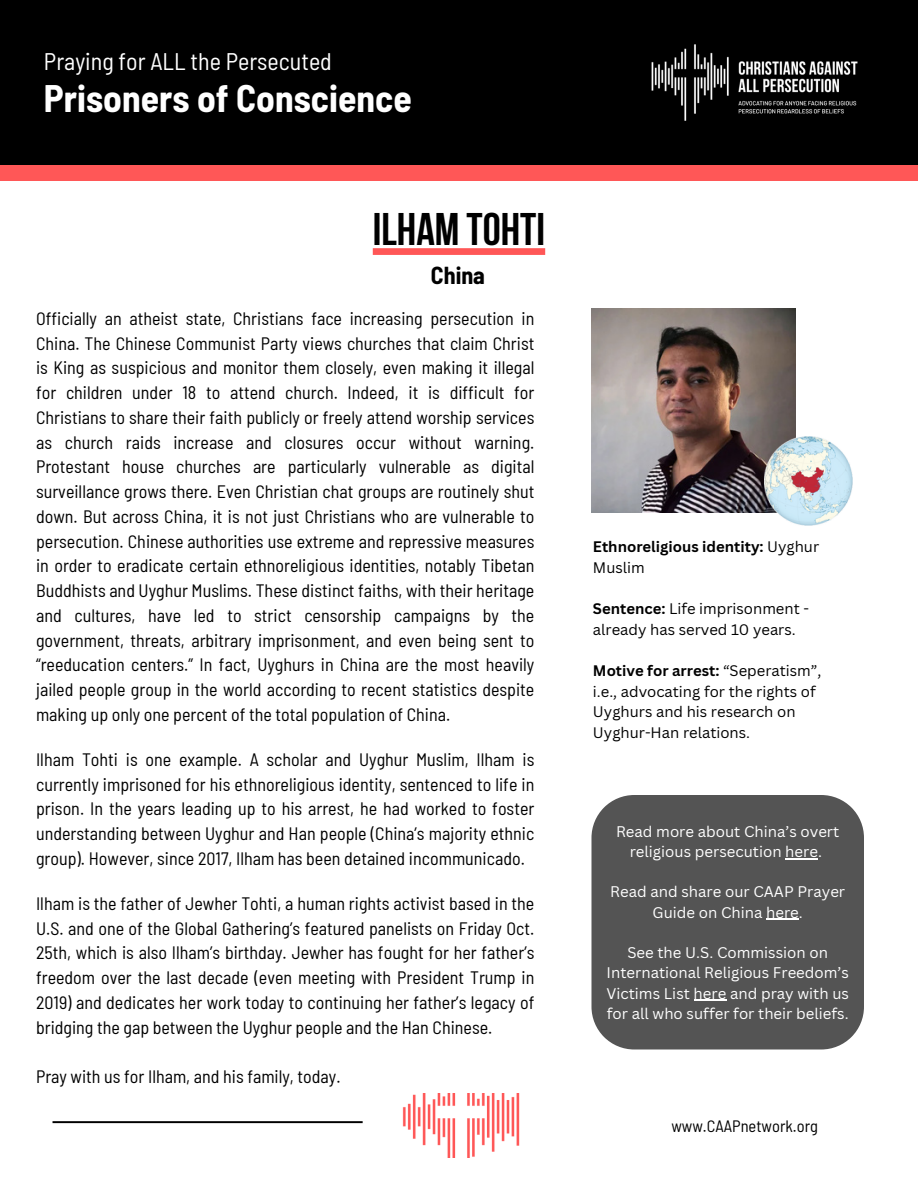
<style>
.page{position:relative;width:918px;height:1188px;background:#fff}
.page>*{position:absolute;margin:0;border:0;box-sizing:border-box;transform-origin:0 0}
.t1{font:700 45.6px "Bebas Neue";color:#000}
.t2{font:700 semi-condensed 37.5px "Barlow";color:#fff}
.t3{font:700 37.5px "Bebas Neue";color:#fff}
.t4{font:semi-condensed 24px "Barlow";color:#fff}
.t5{font:700 semi-condensed 24px "Barlow";color:#000}
.t6{font:semi-condensed 18px/24.8px "Barlow";color:#000;text-align:justify}
.t7{font:semi-condensed 16.5px "Barlow";color:#000}
.t8{font:15px/20.2px "Canva Sans";color:#fff;text-align:center}
.t9{font:14.85px/20.7px "Canva Sans";color:#000}
.t10{font:700 14.85px/20.7px "Canva Sans";color:#000}
.s1{font-weight:400}
.s2{font-weight:700}
</style>
<div class="page">
<hr style="left:53px;top:1121px;width:310px;height:2px;background:#000">
<img style="left:402px;top:1093px;width:118px;height:65px">
<div style="left:373px;top:248px;width:172px;height:7px;background:#ff5757"></div>
<div style="left:0;top:41px;width:918px;height:140px;background:#ff5757"></div>
<div style="left:0;top:0;width:918px;height:164px;background:#000"></div>
<img style="left:651px;top:44px;width:207px;height:77px">
<div style="left:591px;top:795px;width:273px;height:255px;background:#545454"></div>
<hr style="left:785px;top:858px;width:33px;height:1px;background:#fff">
<hr style="left:766px;top:919px;width:33px;height:1px;background:#fff">
<hr style="left:694px;top:1000px;width:32px;height:1px;background:#fff">
<img style="left:591px;top:309px;width:204px;height:203px">
<img style="left:764px;top:437px;width:89px;height:89px">
<p class="t4" style="left:44px;top:46px;width:289px">Praying for ALL the Persecuted</p>
<p class="t2" style="left:44px;top:74px;width:369px">Prisoners of Conscience</p>
<h2 class="t3" style="left:59px;top:62px;width:184px">FEBRUARY2024</h2>
<p class="t1" style="left:373px;top:211px;width:174px">ILHAM TOHTI</p>
<p class="t5" style="left:431px;top:260px;width:56px">China</p>
<p class="t6" style="left:36px;top:305px;width:500px">Officially an atheist state, Christians face increasing persecution in China. The Chinese Communist Party views churches that claim Christ is King as suspicious and monitor them closely, even making it illegal for children under 18 to attend church. Indeed, it is difficult for Christians to share their faith publicly or freely attend worship services as church raids increase and closures occur without warning.<br>Protestant house churches are particularly vulnerable as digital surveillance grows there. Even Christian chat groups are routinely shut down. But across China, it is not just Christians who are vulnerable to persecution. Chinese authorities use extreme and repressive measures in order to eradicate certain ethnoreligious identities, notably Tibetan Buddhists and Uyghur Muslims. These distinct faiths, with their heritage and cultures, have led to strict censorship campaigns by the government, threats, arbitrary imprisonment, and even being sent to “reeducation centers.” In fact, Uyghurs in China are the most heavily jailed people group in the world according to recent statistics despite making up only one percent of the total population of China.</p>
<p class="t6" style="left:36px;top:746px;width:500px">Ilham Tohti is one example. A scholar and Uyghur Muslim, Ilham is currently imprisoned for his ethnoreligious identity, sentenced to life in prison. In the years leading up to his arrest, he had worked to foster understanding between Uyghur and Han people (China’s majority ethnic group). However, since 2017, Ilham has been detained incommunicado.</p>
<p class="t6" style="left:36px;top:890px;width:500px">Ilham is the father of Jewher Tohti, a human rights activist based in the U.S. and one of the Global Gathering’s featured panelists on Friday Oct.<br>25th, which is also Ilham’s birthday. Jewher has fought for her father’s freedom over the last decade (even meeting with President Trump in 2019) and dedicates her work today to continuing her father’s legacy of bridging the gap between the Uyghur people and the Han Chinese.</p>
<p class="t6" style="left:36px;top:1064px;width:306px">Pray with us for Ilham, and his family, today.</p>
<p class="t10" style="left:593px;top:536px;width:228px">Ethnoreligious identity: <span class="s1">Uyghur<br>Muslim</span></p>
<p class="t9" style="left:593px;top:598px;width:218px"><span class="s2">Sentence:</span> Life imprisonment - already has served 10 years.</p>
<h5 class="t9" style="left:593px;top:660px;width:230px"><span class="s2">Motive for arrest:</span> “Seperatism”, i.e., advocating for the rights of<br>Uyghurs and his research on<br>Uyghur-Han relations.</h5>
<h1 class="t8" style="left:616px;top:821px;width:225px">Read more about China’s overt religious persecution here.</h1>
<h3 class="t8" style="left:610px;top:881px;width:236px">Read and share our CAAP Prayer<br>Guide on China here.</h3>
<h5 class="t8" style="left:606px;top:942px;width:244px">See the U.S. Commission on International Religious Freedom’s Victims List here and pray with us for all who suffer for their beliefs.</h5>
<h5 class="t7" style="left:671px;top:1116px;width:148px">www.CAAPnetwork.org</h5>
</div>
